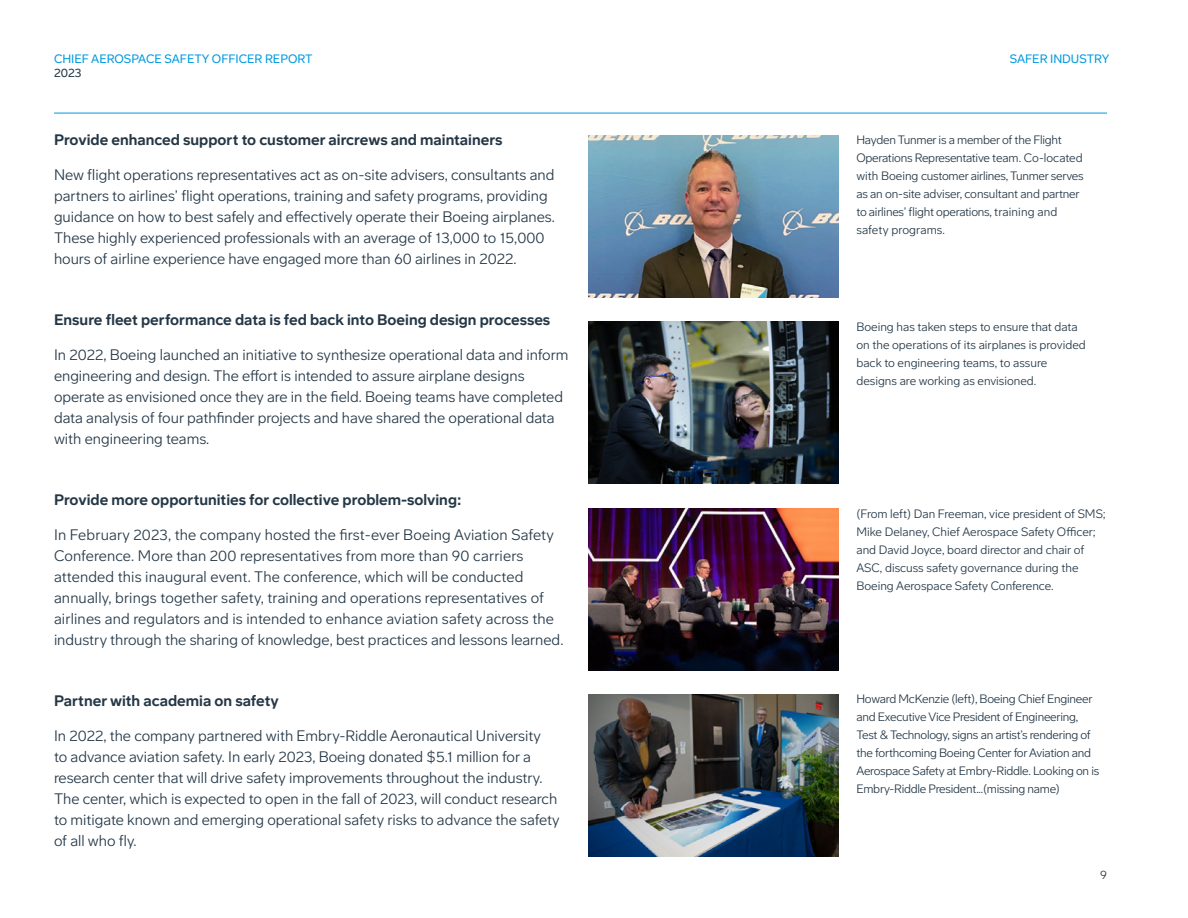
<style>
.page{position:relative;width:1188px;height:918px;background:#fff}
.page>*{position:absolute;margin:0;border:0;box-sizing:border-box;transform-origin:0 0}
.t1{font:300 15px/21px "Boeing Meso";color:#243746}
.t2{font:700 15px "Boeing Meso";color:#243746}
.t3{font:300 12px/18px "Boeing Meso";letter-spacing:-.02em;color:#243746}
.t4{font:300 12px/18px "Boeing Meso";color:#243746}
.t5{font:12px "Boeing Meso";color:#009ade}
.t6{font:12px "Boeing Meso";color:#243746}
</style>
<div class="page">
<hr style="left:54px;top:113px;width:1053px;height:1px;background:#009ade">
<img style="left:589px;top:136px;width:249px;height:162px">
<img style="left:589px;top:322px;width:249px;height:162px">
<img style="left:589px;top:508px;width:249px;height:162px">
<img style="left:589px;top:694px;width:249px;height:162px">
<p class="t5" style="left:54px;top:51px;width:260px">CHIEF AEROSPACE SAFETY OFFICER REPORT</p>
<p class="t6" style="left:54px;top:66px;width:29px">2023</p>
<p class="t2" style="left:54px;top:131px;width:450px">Provide enhanced support to customer aircrews and maintainers</p>
<p class="t1" style="left:54px;top:164px;width:502px">New flight operations representatives act as on-site advisers, consultants and partners to airlines’ flight operations, training and safety programs, providing guidance on how to best safely and effectively operate their Boeing airplanes.<br>These highly experienced professionals with an average of 13,000 to 15,000 hours of airline experience have engaged more than 60 airlines in 2022.</p>
<p class="t2" style="left:54px;top:311px;width:498px">Ensure fleet performance data is fed back into Boeing design processes</p>
<p class="t1" style="left:54px;top:344px;width:516px">In 2022, Boeing launched an initiative to synthesize operational data and inform engineering and design. The effort is intended to assure airplane designs operate as envisioned once they are in the field. Boeing teams have completed data analysis of four pathfinder projects and have shared the operational data with engineering teams.</p>
<p class="t2" style="left:54px;top:491px;width:409px">Provide more opportunities for collective problem-solving:</p>
<p class="t1" style="left:54px;top:524px;width:511px">In February 2023, the company hosted the first-ever Boeing Aviation Safety Conference. More than 200 representatives from more than 90 carriers attended this inaugural event. The conference, which will be conducted annually, brings together safety, training and operations representatives of airlines and regulators and is intended to enhance aviation safety across the industry through the sharing of knowledge, best practices and lessons learned.</p>
<p class="t2" style="left:54px;top:692px;width:226px">Partner with academia on safety</p>
<p class="t1" style="left:54px;top:725px;width:507px">In 2022, the company partnered with Embry-Riddle Aeronautical University<br>to advance aviation safety. In early 2023, Boeing donated $5.1 million for a research center that will drive safety improvements throughout the industry.<br>The center, which is expected to open in the fall of 2023, will conduct research to mitigate known and emerging operational safety risks to advance the safety of all who fly.</p>
<p class="t5" style="left:1010px;top:52px;width:101px">SAFER INDUSTRY</p>
<p class="t3" style="left:856px;top:131px;width:229px">Hayden Tunmer is a member of the Flight Operations Representative team. Co-located with Boeing customer airlines, Tunmer serves as an on-site adviser, consultant and partner to airlines’ flight operations, training and safety programs.</p>
<p class="t4" style="left:856px;top:318px;width:231px">Boeing has taken steps to ensure that data on the operations of its airplanes is provided back to engineering teams, to assure designs are working as envisioned.</p>
<p class="t4" style="left:856px;top:505px;width:251px">(From left) Dan Freeman, vice president of SMS; Mike Delaney, Chief Aerospace Safety Officer; and David Joyce, board director and chair of ASC, discuss safety governance during the Boeing Aerospace Safety Conference.</p>
<p class="t3" style="left:856px;top:690px;width:244px">Howard McKenzie (left), Boeing Chief Engineer and Executive Vice President of Engineering, Test &amp; Technology, signs an artist’s rendering of the forthcoming Boeing Center for Aviation and Aerospace Safety at Embry-Riddle. Looking on is Embry-Riddle President...(missing name)</p>
<p class="t3" style="left:1100px;top:866px;width:8px">9</p>
</div>
